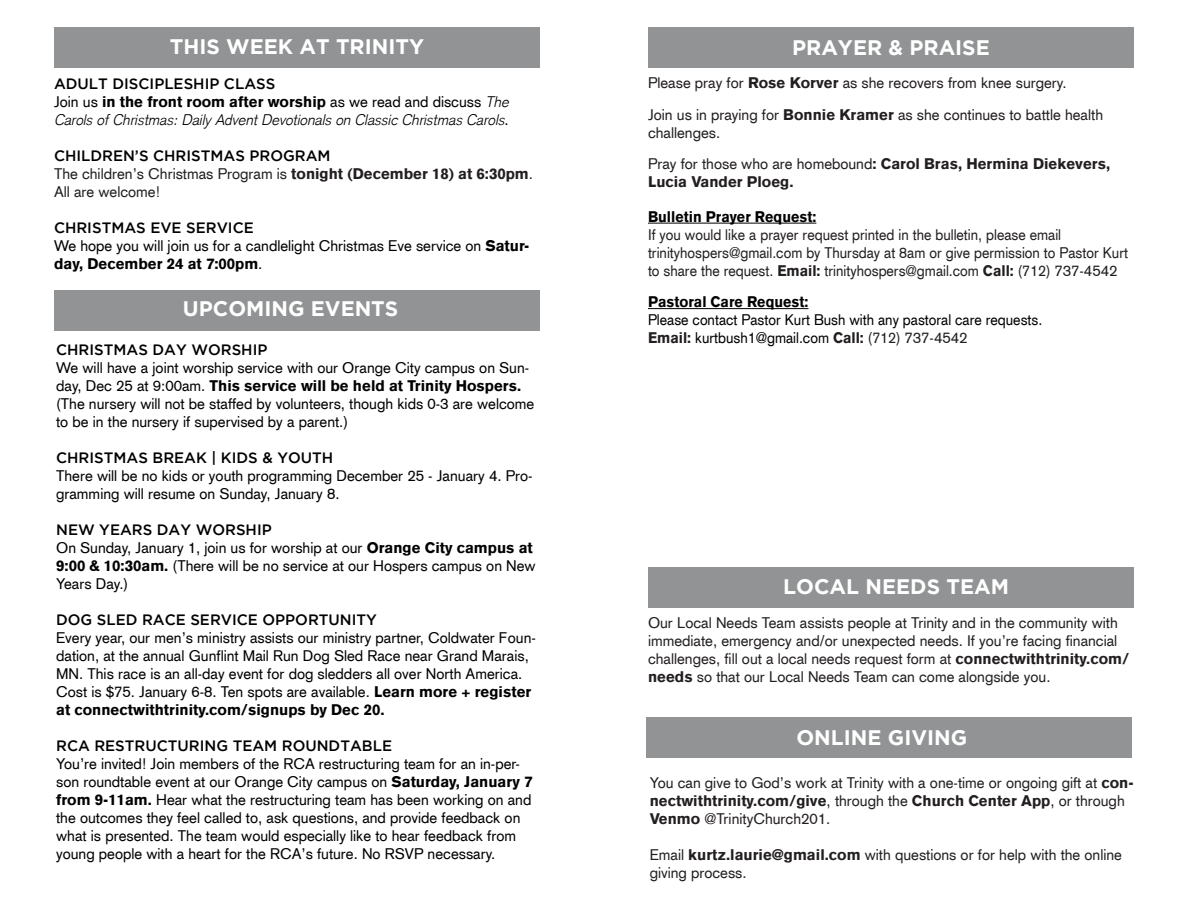
<style>
.page{position:relative;width:1188px;height:918px;background:#fff}
.page>*{position:absolute;margin:0;border:0;box-sizing:border-box;transform-origin:0 0}
.t1{font:700 21px "Gotham";color:#fff}
.t2{font:15px/18px "Akzidenz Grotesk CE";color:#000}
.t3{font:15px/18px "Akzidenz Grotesk CE";color:#231f20}
.t4{font:15px/18px "Akzidenz Grotesk CE";color:#231f20;scale:.95 1}
.t5{font:500 15px "Gotham";color:#000}
.t6{font:15px/18px "Akzidenz Grotesk CE";color:#000;scale:.95 1}
.t7{font:italic 300 15px/18px "Akzidenz Grotesk";color:#000}
.t8{font:900 15px/18px "Akzidenz Grotesk CE";color:#231f20}
.s1{font-family:"Akzidenz Grotesk CE";font-weight:400;font-style:normal}
.s2{font-family:"Akzidenz Grotesk CE";font-weight:900;font-style:normal}
.s3{font-weight:900}
.s4{font-weight:400}
.s5{font-weight:900;color:#000}
.s6{font-weight:900;color:#231f20}
.s7{color:#231f20}
</style>
<div class="page">
<div style="left:648px;top:27px;width:486px;height:40px;background:#919394"></div>
<div style="left:54px;top:290px;width:486px;height:41px;background:#919394"></div>
<hr style="left:648px;top:223px;width:168px;height:1px;background:#000">
<hr style="left:648px;top:308px;width:161px;height:1px;background:#000">
<div style="left:648px;top:567px;width:486px;height:41px;background:#919394"></div>
<div style="left:646px;top:717px;width:486px;height:41px;background:#919394"></div>
<div style="left:54px;top:27px;width:486px;height:41px;background:#919394"></div>
<p class="t1" style="left:170px;top:35px;width:256px">THIS WEEK AT TRINITY</p>
<p class="t5" style="left:54px;top:75px;width:223px">ADULT DISCIPLESHIP CLASS</p>
<p class="t7" style="left:54px;top:93px;width:456px"><span class="s1">Join us</span> <span class="s2">in the front room after worship</span> <span class="s1">as we read and discuss</span> The<br>Carols of Christmas: Daily Advent Devotionals on Classic Christmas Carols<span class="s1">.</span></p>
<p class="t5" style="left:54px;top:147px;width:278px">CHILDREN’S CHRISTMAS PROGRAM</p>
<p class="t3" style="left:54px;top:164px;width:481px">The children’s Christmas Program is <span class="s3">tonight (December 18) at 6:30pm</span>.<br>All are welcome!</p>
<p class="t5" style="left:54px;top:219px;width:201px">CHRISTMAS EVE SERVICE</p>
<p class="t2" style="left:54px;top:236px;width:477px">We hope you will join us for a candlelight Christmas Eve service on <span class="s3">Satur&shy;day, December 24 at 7:00pm</span>.</p>
<p class="t1" style="left:183px;top:297px;width:217px">UPCOMING EVENTS</p>
<p class="t5" style="left:56px;top:341px;width:213px">CHRISTMAS DAY WORSHIP</p>
<p class="t2" style="left:56px;top:358px;width:480px">We will have a joint worship service with our Orange City campus on Sun&shy;day, Dec 25 at 9:00am. <span class="s3">This service will be held at Trinity Hospers. </span>(The nursery will not be staffed by volunteers, though kids 0-3 are welcome to be in the nursery if supervised by a parent.)</p>
<p class="t5" style="left:56px;top:449px;width:279px">CHRISTMAS BREAK | KIDS &amp; YOUTH</p>
<p class="t2" style="left:56px;top:466px;width:478px">There will be no kids or youth programming December 25 - January 4. Pro&shy;gramming will resume on Sunday, January 8.</p>
<p class="t5" style="left:56px;top:521px;width:217px">NEW YEARS DAY WORSHIP</p>
<p class="t2" style="left:56px;top:538px;width:481px">On Sunday, January 1, join us for worship at our <span class="s3">Orange City campus at<br>9:00 &amp; 10:30am.</span> (There will be no service at our Hospers campus on New<br>Years Day.)</p>
<p class="t5" style="left:56px;top:611px;width:322px">DOG SLED RACE SERVICE OPPORTUNITY</p>
<p class="t2" style="left:56px;top:628px;width:481px">Every year, our men’s ministry assists our ministry partner, Coldwater Foun&shy;dation, at the annual Gunflint Mail Run Dog Sled Race near Grand Marais, MN. This race is an all-day event for dog sledders all over North America.<br>Cost is $75. January 6-8. Ten spots are available. <span class="s3">Learn more + register at connectwithtrinity.com/signups by Dec 20.</span></p>
<p class="t5" style="left:56px;top:737px;width:337px">RCA RESTRUCTURING TEAM ROUNDTABLE</p>
<p class="t2" style="left:56px;top:754px;width:478px">You’re invited! Join members of the RCA restructuring team for an in-per&shy;son roundtable event at our Orange City campus on <span class="s3">Saturday, January 7 from 9-11am.</span> Hear what the restructuring team has been working on and the outcomes they feel called to, ask questions, and provide feedback on what is presented. The team would especially like to hear feedback from young people with a heart for the RCA’s future. No RSVP necessary.</p>
<p class="t1" style="left:792px;top:36px;width:199px">PRAYER &amp; PRAISE</p>
<p class="t3" style="left:648px;top:74px;width:420px">Please pray for <span class="s3">Rose Korver</span> as she recovers from knee surgery.</p>
<p class="t3" style="left:648px;top:105px;width:457px">Join us in praying for <span class="s3">Bonnie Kramer</span> as she continues to battle health challenges.</p>
<p class="t8" style="left:648px;top:155px;width:464px"><span class="s4">Pray for those who are homebound</span>: Carol Bras, Hermina Diekevers,<br>Lucia Vander Ploeg.</p>
<p class="t4" style="left:648px;top:207px;width:507px"><span class="s5">Bulletin Prayer Request:<br></span>If you would like a prayer request printed in the bulletin, please email trinityhospers@gmail.com by Thursday at 8am or give permission to Pastor Kurt to share the request. <span class="s3">Email:</span> trinityhospers@gmail.com <span class="s3">Call:</span> (712) 737-4542</p>
<p class="t6" style="left:648px;top:293px;width:417px"><span class="s3">Pastoral Care Request:<br></span>Please contact Pastor Kurt Bush with any pastoral care requests.<br><span class="s6">Email:</span> kurtbush1@gmail.com <span class="s6">Call:</span> <span class="s7">(712) 737-4542</span></p>
<p class="t1" style="left:783px;top:574px;width:227px">LOCAL NEEDS TEAM</p>
<p class="t3" style="left:648px;top:614px;width:483px">Our Local Needs Team assists people at Trinity and in the community with immediate, emergency and/or unexpected needs. If you’re facing financial challenges, fill out a local needs request form at <span class="s3">connectwithtrinity.com/ needs</span> so that our Local Needs Team can come alongside you.</p>
<p class="t1" style="left:796px;top:726px;width:172px">ONLINE GIVING</p>
<p class="t3" style="left:650px;top:773px;width:485px">You can give to God’s work at Trinity with a one-time or ongoing gift at <span class="s3">con&shy;nectwithtrinity.com/give</span>, through the <span class="s3">Church Center App</span>, or through<br><span class="s3">Venmo</span> @TrinityChurch201.</p>
<p class="t3" style="left:650px;top:845px;width:474px">Email <span class="s3">kurtz.laurie@gmail.com</span> with questions or for help with the online giving process.</p>
</div>
